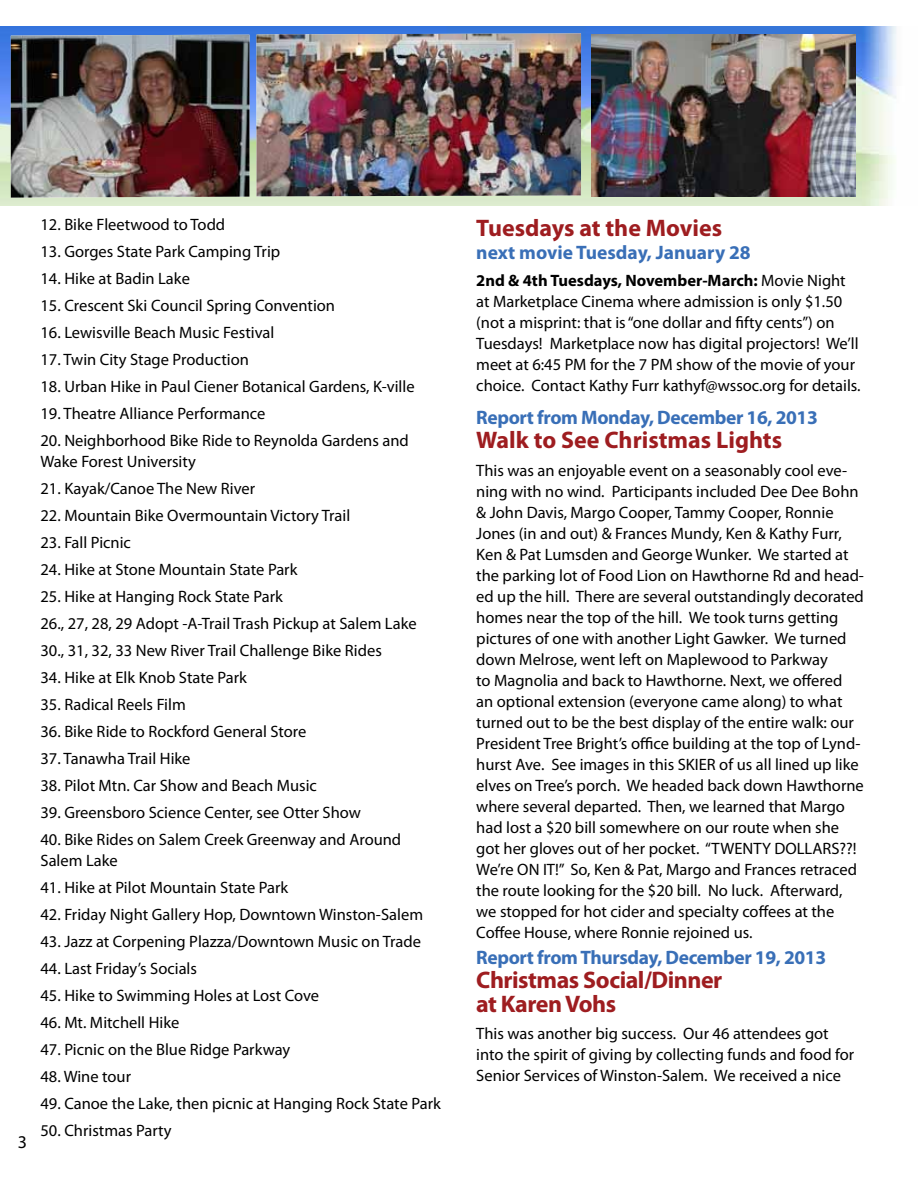
<style>
.page{position:relative;width:918px;height:1188px;background:#fff}
.page>*{position:absolute;margin:0;border:0;box-sizing:border-box;transform-origin:0 0}
.t1{font:700 24px/24px "Myriad Pro";letter-spacing:-.01em;color:#9e1d20}
.t2{font:700 19.5px "Myriad Pro";letter-spacing:-.02em;color:#396fb7}
.t3{font:700 19.5px "Myriad Pro";color:#396fb7}
.t4{font:18px "Myriad Pro";color:#000}
.t5{font:16.5px/21px "Myriad Pro";color:#000}
.s1{font-weight:700}
</style>
<div class="page">
<img style="left:0;top:27px;width:897px;height:178px">
<img style="left:592px;top:35px;width:263px;height:162px">
<img style="left:11px;top:35px;width:238px;height:163px">
<img style="left:257px;top:33px;width:324px;height:163px">
<p class="t4" style="left:18px;top:1130px;width:11px">3</p>
<p class="t5" style="left:40px;top:214px;width:186px">12. Bike Fleetwood to Todd</p>
<p class="t5" style="left:40px;top:241px;width:241px">13. Gorges State Park Camping Trip</p>
<p class="t5" style="left:40px;top:268px;width:151px">14. Hike at Badin Lake</p>
<p class="t5" style="left:40px;top:295px;width:296px">15. Crescent Ski Council Spring Convention</p>
<p class="t5" style="left:40px;top:322px;width:235px">16. Lewisville Beach Music Festival</p>
<p class="t5" style="left:40px;top:349px;width:210px">17. Twin City Stage Production</p>
<p class="t5" style="left:40px;top:376px;width:376px">18. Urban Hike in Paul Ciener Botanical Gardens, K-ville</p>
<p class="t5" style="left:40px;top:403px;width:226px">19. Theatre Alliance Performance</p>
<p class="t5" style="left:40px;top:430px;width:370px">20. Neighborhood Bike Ride to Reynolda Gardens and<br>Wake Forest University</p>
<p class="t5" style="left:40px;top:478px;width:216px">21. Kayak/Canoe The New River</p>
<p class="t5" style="left:40px;top:505px;width:311px">22. Mountain Bike Overmountain Victory Trail</p>
<p class="t5" style="left:40px;top:532px;width:92px">23. Fall Picnic</p>
<p class="t5" style="left:40px;top:559px;width:259px">24. Hike at Stone Mountain State Park</p>
<p class="t5" style="left:40px;top:583px;width:378px;line-height:27px">25. Hike at Hanging Rock State Park<br>26., 27, 28, 29 Adopt -A-Trail Trash Pickup at Salem Lake<br>30., 31, 32, 33 New River Trail Challenge Bike Rides</p>
<p class="t5" style="left:40px;top:667px;width:208px">34. Hike at Elk Knob State Park</p>
<p class="t5" style="left:40px;top:694px;width:147px">35. Radical Reels Film</p>
<p class="t5" style="left:40px;top:721px;width:267px">36. Bike Ride to Rockford General Store</p>
<p class="t5" style="left:40px;top:748px;width:152px">37. Tanawha Trail Hike</p>
<p class="t5" style="left:40px;top:775px;width:278px">38. Pilot Mtn. Car Show and Beach Music</p>
<p class="t5" style="left:40px;top:802px;width:322px">39. Greensboro Science Center, see Otter Show</p>
<p class="t5" style="left:40px;top:829px;width:362px">40. Bike Rides on Salem Creek Greenway and Around<br>Salem Lake</p>
<p class="t5" style="left:40px;top:877px;width:249px">41. Hike at Pilot Mountain State Park</p>
<p class="t5" style="left:40px;top:904px;width:384px">42. Friday Night Gallery Hop, Downtown Winston-Salem</p>
<p class="t5" style="left:40px;top:931px;width:382px">43. Jazz at Corpening Plazza/Downtown Music on Trade</p>
<p class="t5" style="left:40px;top:958px;width:158px">44. Last Friday’s Socials</p>
<p class="t5" style="left:40px;top:985px;width:280px">45. Hike to Swimming Holes at Lost Cove</p>
<p class="t5" style="left:40px;top:1012px;width:141px">46. Mt. Mitchell Hike</p>
<p class="t5" style="left:40px;top:1039px;width:251px">47. Picnic on the Blue Ridge Parkway</p>
<p class="t5" style="left:40px;top:1066px;width:92px">48. Wine tour</p>
<p class="t5" style="left:40px;top:1093px;width:402px">49. Canoe the Lake, then picnic at Hanging Rock State Park</p>
<p class="t5" style="left:40px;top:1120px;width:133px">50. Christmas Party</p>
<h1 class="t1" style="left:476px;top:215px;width:247px">Tuesdays at the Movies</h1>
<p class="t3" style="left:476px;top:239px;width:276px">next movie Tuesday, January 28</p>
<p class="t5" style="left:476px;top:270px;width:386px"><span class="s1">2nd &amp; 4th Tuesdays, November-March:</span> Movie Night at Marketplace Cinema where admission is only $1.50 (not a misprint: that is “one dollar and fifty cents”) on Tuesdays! Marketplace now has digital projectors! We’ll meet at 6:45 PM for the 7 PM show of the movie of your choice. Contact Kathy Furr kathyf@wssoc.org for details.</p>
<p class="t2" style="left:476px;top:405px;width:343px">Report from Monday, December 16, 2013</p>
<h1 class="t1" style="left:476px;top:428px;width:307px">Walk to See Christmas Lights</h1>
<p class="t5" style="left:476px;top:460px;width:389px">This was an enjoyable event on a seasonably cool eve&shy;ning with no wind. Participants included Dee Dee Bohn &amp; John Davis, Margo Cooper, Tammy Cooper, Ronnie Jones (in and out) &amp; Frances Mundy, Ken &amp; Kathy Furr, Ken &amp; Pat Lumsden and George Wunker. We started at the parking lot of Food Lion on Hawthorne Rd and head&shy;ed up the hill. There are several outstandingly decorated homes near the top of the hill. We took turns getting pictures of one with another Light Gawker. We turned down Melrose, went left on Maplewood to Parkway<br>to Magnolia and back to Hawthorne. Next, we offered<br>an optional extension (everyone came along) to what turned out to be the best display of the entire walk: our President Tree Bright’s office building at the top of Lynd&shy;hurst Ave. See images in this SKIER of us all lined up like elves on Tree’s porch. We headed back down Hawthorne where several departed. Then, we learned that Margo had lost a $20 bill somewhere on our route when she got her gloves out of her pocket. “TWENTY DOLLARS??!<br>We’re ON IT!” So, Ken &amp; Pat, Margo and Frances retraced the route looking for the $20 bill. No luck. Afterward, we stopped for hot cider and specialty coffees at the Coffee House, where Ronnie rejoined us.</p>
<p class="t2" style="left:476px;top:944px;width:351px">Report from Thursday, December 19, 2013</p>
<h1 class="t1" style="left:476px;top:967px;width:248px">Christmas Social/Dinner at Karen Vohs</h1>
<p class="t5" style="left:476px;top:1023px;width:380px">This was another big success. Our 46 attendees got into the spirit of giving by collecting funds and food for<br>Senior Services of Winston-Salem. We received a nice</p>
</div>
